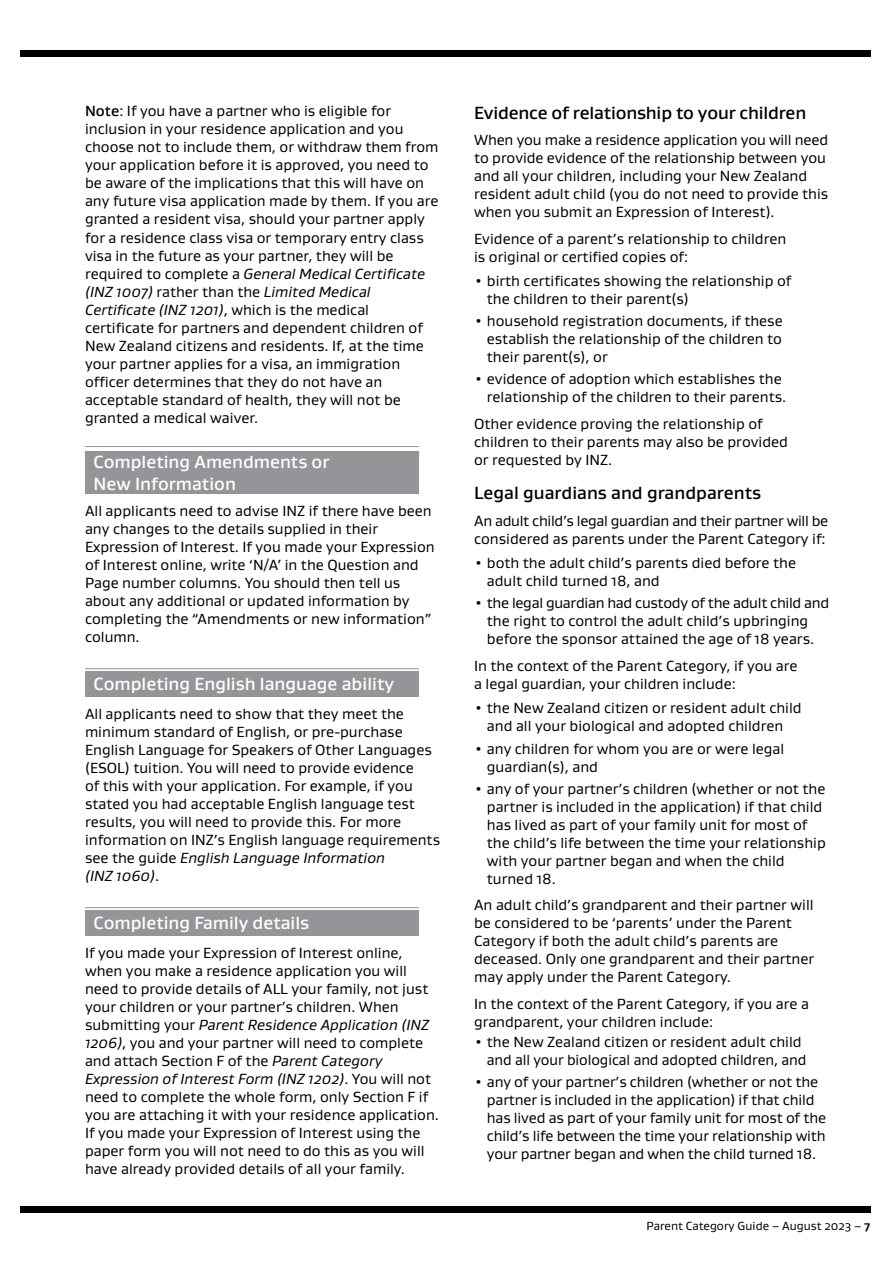
<style>
.page{position:relative;width:893px;height:1263px;background:#fff}
.page>*{position:absolute;margin:0;border:0;box-sizing:border-box;transform-origin:0 0}
.t1{font:500 18px/21.6px "Gustan";color:#fff}
.t2{font:500 18px "Gustan";letter-spacing:-.01em;color:#000}
.t3{font:15px/18px "Gustan";color:#000}
.t4{font:15px/18px "Gustan";letter-spacing:-.02em;color:#000}
.t5{font:12px "Gustan";color:#000}
.s1{font-weight:500}
.s2{font-style:italic}
.s3{font-weight:700}
</style>
<div class="page">
<div style="left:20px;top:50px;width:850px;height:7px;background:#000"></div>
<div style="left:20px;top:1206px;width:850px;height:7px;background:#000"></div>
<div style="left:85px;top:452px;width:334px;height:42px;background:#939598"></div>
<hr style="left:85px;top:446px;width:334px;height:1px;background:#939598">
<div style="left:85px;top:671px;width:334px;height:26px;background:#939598"></div>
<hr style="left:85px;top:668px;width:334px;height:1px;background:#939598">
<div style="left:85px;top:910px;width:334px;height:26px;background:#939598"></div>
<hr style="left:85px;top:907px;width:334px;height:1px;background:#939598">
<p class="t3" style="left:85px;top:102px;width:355px"><span class="s1">Note</span>: If you have a partner who is eligible for inclusion in your residence application and you choose not to include them, or withdraw them from your application before it is approved, you need to be aware of the implications that this will have on any future visa application made by them. If you are granted a resident visa, should your partner apply for a residence class visa or temporary entry class visa in the future as your partner, they will be required to complete a <span class="s2">General Medical Certificate (INZ 1007)</span> rather than the <span class="s2">Limited Medical Certificate (INZ 1201)</span>, which is the medical certificate for partners and dependent children of New Zealand citizens and residents. If, at the time your partner applies for a visa, an immigration officer determines that they do not have an acceptable standard of health, they will not be granted a medical waiver.</p>
<p class="t1" style="left:94px;top:451px;width:237px">Completing Amendments or<br>New Information</p>
<p class="t3" style="left:85px;top:502px;width:351px">All applicants need to advise INZ if there have been any changes to the details supplied in their Expression of Interest. If you made your Expression of Interest online, write ‘N/A’ in the Question and Page number columns. You should then tell us about any additional or updated information by completing the “Amendments or new information” column.</p>
<p class="t1" style="left:94px;top:673px;width:302px">Completing English language ability</p>
<p class="t3" style="left:85px;top:705px;width:357px">All applicants need to show that they meet the minimum standard of English, or pre-purchase English Language for Speakers of Other Languages (ESOL) tuition. You will need to provide evidence<br>of this with your application. For example, if you stated you had acceptable English language test results, you will need to provide this. For more information on INZ’s English language requirements see the guide <span class="s2">English Language Information<br>(INZ 1060)</span>.</p>
<p class="t1" style="left:94px;top:912px;width:217px">Completing Family details</p>
<p class="t3" style="left:85px;top:944px;width:355px">If you made your Expression of Interest online, when you make a residence application you will need to provide details of ALL your family, not just your children or your partner’s children. When submitting your <span class="s2">Parent Residence Application (INZ 1206)</span>, you and your partner will need to complete and attach Section F of the <span class="s2">Parent Category Expression of Interest Form (INZ 1202)</span>. You will not need to complete the whole form, only Section F if you are attaching it with your residence application.<br>If you made your Expression of Interest using the paper form you will not need to do this as you will have already provided details of all your family.</p>
<p class="t2" style="left:474px;top:101px;width:334px">Evidence of relationship to your children</p>
<p class="t3" style="left:474px;top:130px;width:356px">When you make a residence application you will need to provide evidence of the relationship between you and all your children, including your New Zealand resident adult child (you do not need to provide this when you submit an Expression of Interest).</p>
<p class="t3" style="left:474px;top:229px;width:314px">Evidence of a parent’s relationship to children is original or certified copies of:</p>
<p class="t3" style="left:487px;top:271px;width:306px;text-indent:-13px">• birth certificates showing the relationship of the children to their parent(s)</p>
<p class="t3" style="left:487px;top:312px;width:297px;text-align:justify;text-indent:-13px">• household registration documents, if these establish the relationship of the children to their parent(s), or</p>
<p class="t3" style="left:474px;top:370px;width:314px;text-align:right">• evidence of adoption which establishes the relationship of the children to their parents.</p>
<p class="t3" style="left:474px;top:414px;width:315px">Other evidence proving the relationship of children to their parents may also be provided or requested by INZ.</p>
<p class="t2" style="left:474px;top:481px;width:289px">Legal guardians and grandparents</p>
<p class="t4" style="left:474px;top:511px;width:356px">An adult child’s legal guardian and their partner will be considered as parents under the Parent Category if:</p>
<p class="t3" style="left:487px;top:554px;width:311px;text-indent:-13px">• both the adult child’s parents died before the adult child turned 18, and</p>
<p class="t3" style="left:474px;top:594px;width:357px;text-align:center">• the legal guardian had custody of the adult child and the right to control the adult child’s upbringing before the sponsor attained the age of 18 years.</p>
<p class="t3" style="left:474px;top:656px;width:325px">In the context of the Parent Category, if you are a legal guardian, your children include:</p>
<p class="t3" style="left:474px;top:699px;width:329px;text-align:center">• the New Zealand citizen or resident adult child and all your biological and adopted children</p>
<p class="t3" style="left:487px;top:739px;width:299px;text-indent:-13px">• any children for whom you are or were legal guardian(s), and</p>
<p class="t3" style="left:487px;top:779px;width:340px;text-indent:-13px">• any of your partner’s children (whether or not the partner is included in the application) if that child has lived as part of your family unit for most of the child’s life between the time your relationship with your partner began and when the child turned 18.</p>
<p class="t3" style="left:474px;top:896px;width:342px">An adult child’s grandparent and their partner will be considered to be ‘parents’ under the Parent Category if both the adult child’s parents are deceased. Only one grandparent and their partner may apply under the Parent Category.</p>
<p class="t3" style="left:474px;top:994px;width:336px">In the context of the Parent Category, if you are a grandparent, your children include:</p>
<p class="t3" style="left:487px;top:1032px;width:321px;text-indent:-13px">• the New Zealand citizen or resident adult child and all your biological and adopted children, and</p>
<p class="t3" style="left:487px;top:1073px;width:341px;text-indent:-13px">• any of your partner’s children (whether or not the partner is included in the application) if that child has lived as part of your family unit for most of the child’s life between the time your relationship with your partner began and when the child turned 18.</p>
<p class="t5" style="left:646px;top:1218px;width:225px">Parent Category Guide – August 2023 – <span class="s3">7</span></p>
</div>
